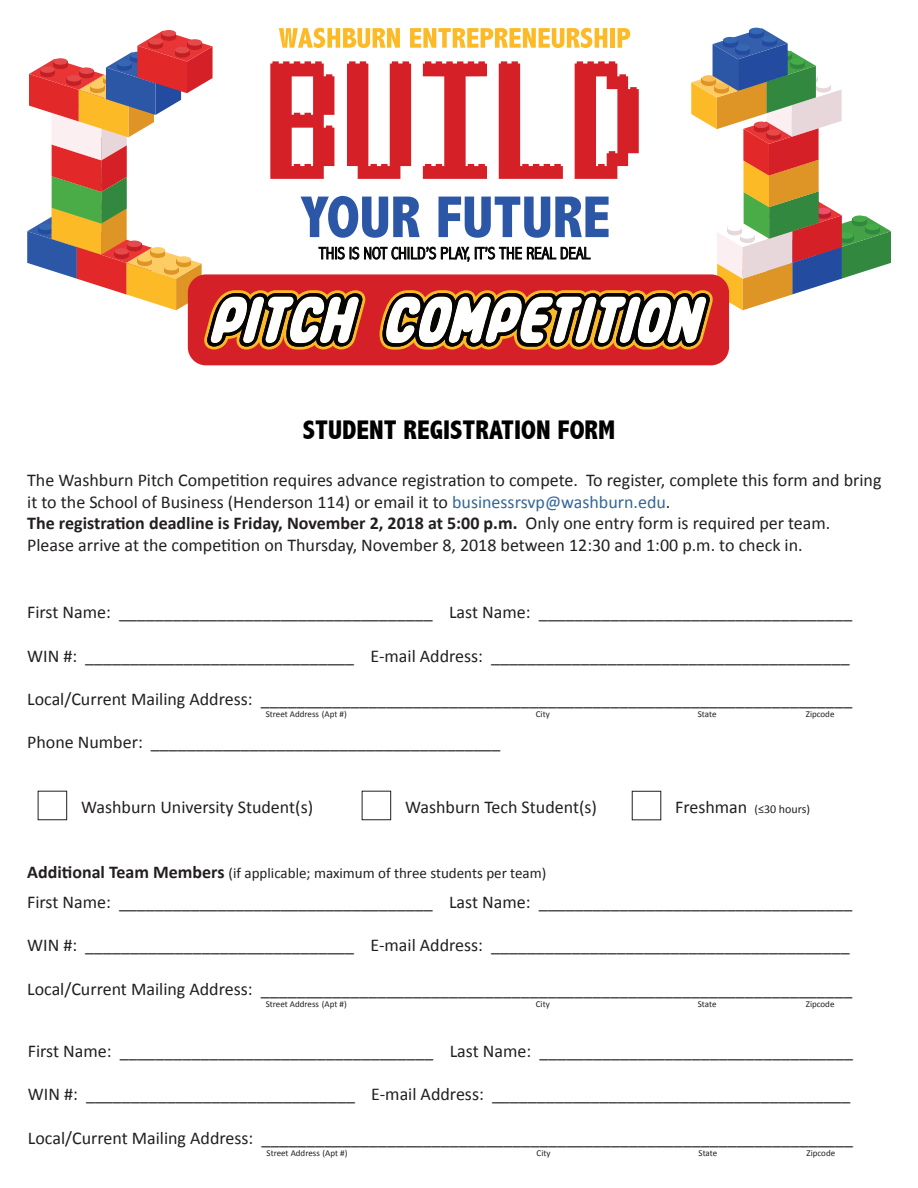
<style>
.page{position:relative;width:918px;height:1188px;background:#fff}
.page>*{position:absolute;margin:0;border:0;box-sizing:border-box;transform-origin:0 0}
.t1{font:800 condensed 27px "Abadi";color:#000}
.t2{font:18px/21.6px "Calibri";color:#231f20}
.t3{font:300 condensed 17.25px "Abadi";color:#050504}
.t4{font:15px "Calibri";color:#231f20}
.t5{font:12px "Calibri";color:#231f20}
.t6{font:9px "Calibri";color:#231f20}
.s1{color:#369}
.s2{font-weight:700}
.s3{font-weight:700;font-size:18px}
</style>
<div class="page">
<div style="left:188px;top:274px;width:541px;height:91px;background:#d62027;border-radius:18px"></div>
<svg style="left:27px;top:28px;width:864px;height:322px"></svg>
<div style="left:38px;top:791px;width:29px;height:29px;border:1px solid #231f20"></div>
<div style="left:362px;top:791px;width:29px;height:29px;border:1px solid #231f20"></div>
<div style="left:632px;top:791px;width:29px;height:29px;border:1px solid #231f20"></div>
<p class="t3" style="left:319px;top:243px;width:273px">THIS IS NOT CHILD’S PLAY, IT’S THE REAL DEAL</p>
<h1 class="t1" style="left:303px;top:414px;width:314px">STUDENT REGISTRATION FORM</h1>
<p class="t2" style="left:27px;top:469px;width:856px">The Washburn Pitch Competition requires advance registration to compete. To register, complete this form and bring it to the School of Business (Henderson 114) or email it to <span class="s1">businessrsvp@washburn.edu</span>.<br><span class="s2">The registration deadline is Friday, November 2, 2018 at 5:00 p.m.</span> Only one entry form is required per team.<br>Please arrive at the competition on Thursday, November 8, 2018 between 12:30 and 1:00 p.m. to check in.</p>
<p class="t2" style="left:27px;top:602px;width:827px">First Name: ___________________________________ Last Name: ___________________________________</p>
<p class="t2" style="left:27px;top:645px;width:824px">WIN #: ______________________________ E-mail Address: ________________________________________</p>
<p class="t2" style="left:27px;top:688px;width:827px">Local/Current Mailing Address: __________________________________________________________________</p>
<p class="t2" style="left:27px;top:731px;width:475px">Phone Number: _______________________________________</p>
<p class="t6" style="left:266px;top:709px;width:82px">Street Address (Apt #)</p>
<p class="t6" style="left:536px;top:709px;width:15px">City</p>
<p class="t6" style="left:698px;top:709px;width:20px">State</p>
<p class="t6" style="left:806px;top:709px;width:30px">Zipcode</p>
<p class="t2" style="left:81px;top:796px;width:234px">Washburn University Student(s)</p>
<p class="t2" style="left:405px;top:796px;width:193px">Washburn Tech Student(s)</p>
<p class="t2" style="left:675px;top:796px;width:74px">Freshman</p>
<p class="t5" style="left:754px;top:801px;width:57px">(≤30 hours)</p>
<p class="t4" style="left:27px;top:863px;width:521px"><span class="s3">Additional Team Members</span> (if applicable; maximum of three students per team)</p>
<p class="t2" style="left:27px;top:891px;width:827px">First Name: ___________________________________ Last Name: ___________________________________</p>
<p class="t2" style="left:27px;top:935px;width:824px">WIN #: ______________________________ E-mail Address: ________________________________________</p>
<p class="t2" style="left:27px;top:978px;width:827px">Local/Current Mailing Address: __________________________________________________________________</p>
<p class="t6" style="left:266px;top:999px;width:82px">Street Address (Apt #)</p>
<p class="t6" style="left:536px;top:999px;width:15px">City</p>
<p class="t6" style="left:698px;top:999px;width:20px">State</p>
<p class="t6" style="left:806px;top:999px;width:30px">Zipcode</p>
<p class="t2" style="left:28px;top:1040px;width:827px">First Name: ___________________________________ Last Name: ___________________________________</p>
<p class="t2" style="left:28px;top:1084px;width:824px">WIN #: ______________________________ E-mail Address: ________________________________________</p>
<p class="t2" style="left:28px;top:1127px;width:827px">Local/Current Mailing Address: __________________________________________________________________</p>
<p class="t6" style="left:267px;top:1147px;width:82px">Street Address (Apt #)</p>
<p class="t6" style="left:537px;top:1147px;width:15px">City</p>
<p class="t6" style="left:699px;top:1147px;width:20px">State</p>
<p class="t6" style="left:807px;top:1147px;width:30px">Zipcode</p>
</div>
